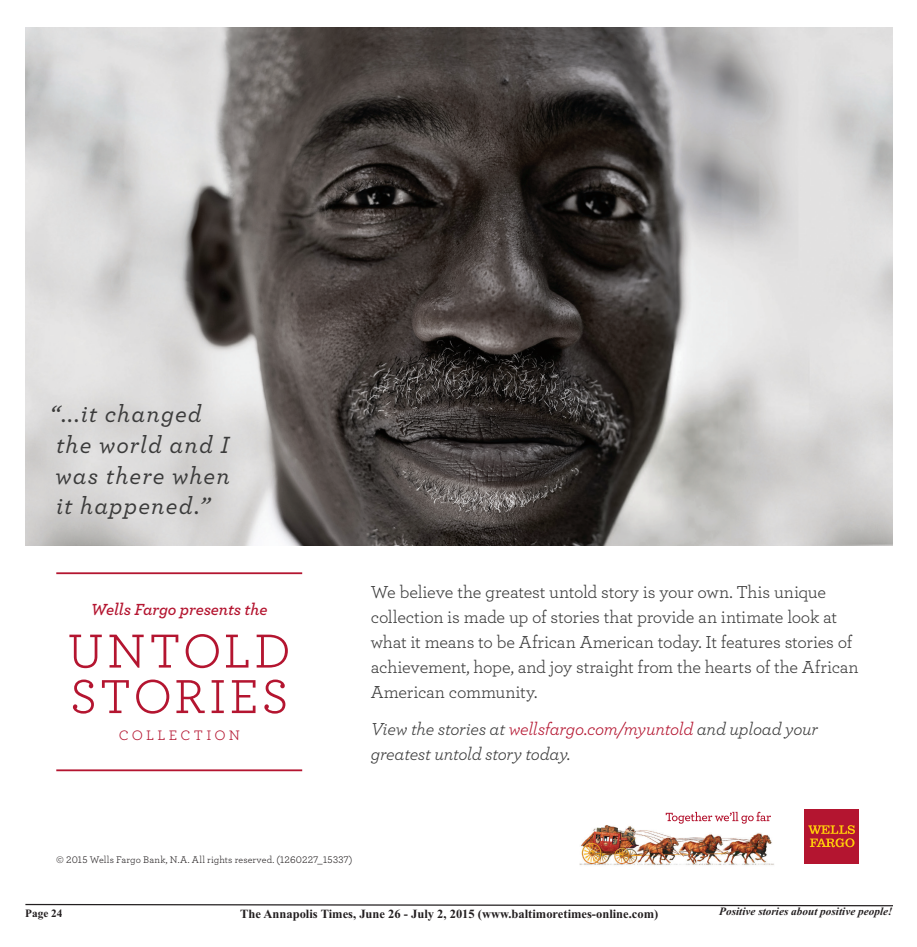
<style>
.page{position:relative;width:917px;height:947px;background:#fff}
.page>*{position:absolute;margin:0;border:0;box-sizing:border-box;transform-origin:0 0}
.t1{font:50px/45.5px "Archer Book+BOJVWX";letter-spacing:.045em;color:#b41530}
.t2{font:24.62px/30.6px "Archer Medium Italic+ABPGSQ";letter-spacing:.045em;color:#3b3b3b}
.t3{font:18.12px/25px "Archer Book+BOJVWX";letter-spacing:-.015em;color:#3b3b3b}
.t4{font:18.12px/25px "Archer Book Italic+KQLIIM";letter-spacing:-.015em;color:#3b3b3b}
.t5{font:16.88px "Archer Semibold Italic+HLMFIK";letter-spacing:-.01em;color:#b41530}
.t6{font:14.38px "Archer Book+BOJVWX";letter-spacing:.215em;color:#b41530}
.t7{font:700 12.5px "Times New Roman";color:#231f20}
.t8{font:italic 700 11.25px "Times New Roman";color:#231f20}
.t9{font:700 11.25px "Times New Roman";color:#231f20}
.t10{font:10px "Archer Book+BOJVWX";letter-spacing:.015em;color:#231f20}
.s1{color:#b41530}
</style>
<div class="page">
<svg style="left:25px;top:903px;width:868px;height:4px"></svg>
<img style="left:25px;top:28px;width:867px;height:517px">
<hr style="left:56px;top:769px;width:246px;height:2px;background:#b41530">
<hr style="left:56px;top:572px;width:246px;height:2px;background:#b41530">
<img style="left:579px;top:825px;width:195px;height:40px">
<svg style="left:665px;top:812px;width:105px;height:12px"></svg>
<div style="left:804px;top:809px;width:54px;height:54px;background:#b41530"></div>
<svg style="left:808px;top:825px;width:46px;height:22px"></svg>
<p class="t2" style="left:50px;top:400px;width:181px">“...it changed the world and I was there when it happened.”</p>
<p class="t5" style="left:91px;top:599px;width:178px">Wells Fargo presents the</p>
<p class="t1" style="left:68px;top:631px;width:225px">UNTOLD<br>STORIES</p>
<p class="t6" style="left:119px;top:730px;width:123px">COLLECTION</p>
<p class="t3" style="left:371px;top:581px;width:489px">We believe the greatest untold story is your own. This unique collection is made up of stories that provide an intimate look at what it means to be African American today. It features stories of achievement, hope, and joy straight from the hearts of the African American community.</p>
<p class="t4" style="left:371px;top:718px;width:448px">View the stories at <span class="s1">wellsfargo. com/ myuntold</span> and upload your greatest untold story today.</p>
<p class="t10" style="left:56px;top:856px;width:297px">© 2015 Wells Fargo Bank, N.A. All rights reserved. (1260227_15337)</p>
<p class="t9" style="left:25px;top:907px;width:39px">Page 24</p>
<p class="t8" style="left:719px;top:904px;width:175px">Positive stories about positive people!</p>
<p class="t7" style="left:240px;top:907px;width:419px">The Annapolis Times, June 26 - July 2, 2015 (www.baltimoretimes-online.com)</p>
</div>
